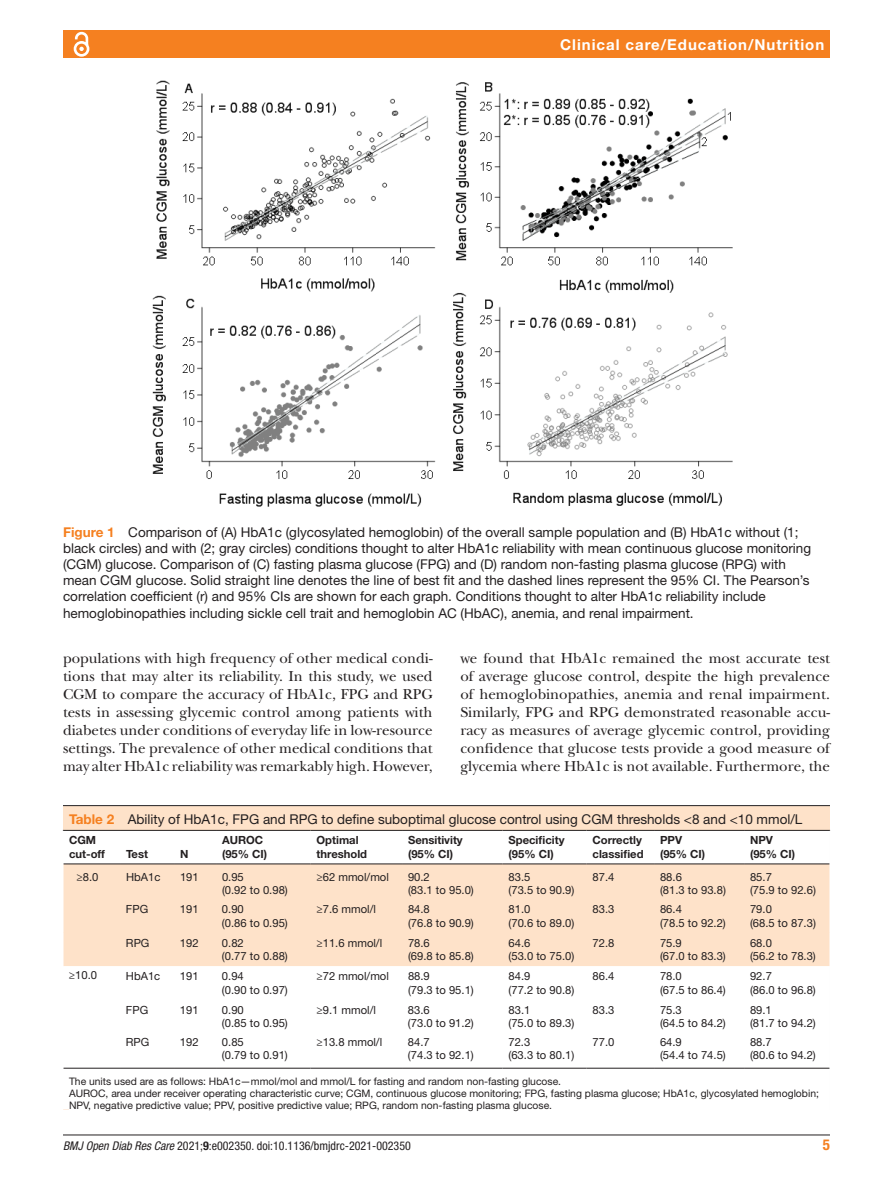
<style>
.page{position:relative;width:893px;height:1191px;background:#fff}
.page>*{position:absolute;margin:0;border:0;box-sizing:border-box;transform-origin:0 0}
.t1{font:15px/18px "New Baskerville";color:#231f20;text-align:justify}
.t2{font:700 15px "Helvetica Neue LT Std";letter-spacing:.065em;color:#fff}
.t3{font:700 condensed 15px "Helvetica Neue LT Std";color:#f58020}
.t4{font:13.5px/16.2px "Helvetica Neue LT Std";color:#231f20}
.t5{font:condensed 12px "Helvetica Neue LT Std";color:#231f20}
.t6{font:11.25px/13.5px "Helvetica Neue LT Std";color:#231f20}
.t7{font:700 11.25px/13.5px "Helvetica Neue LT Std";color:#231f20}
.t8{font:10.35px/12.5px "Helvetica Neue LT Std";color:#231f20}
.s1{font-weight:700;color:#f58020}
.s2{font-style:italic}
.s3{font-weight:700}
</style>
<div class="page">
<hr style="left:63px;top:1134px;width:767px;height:1px;background:#231f20">
<div style="left:63px;top:31px;width:767px;height:27px;background:#f58020"></div>
<svg style="left:73px;top:31px;width:17px;height:26px"></svg>
<img style="left:152px;top:80px;width:581px;height:427px">
<div style="left:63px;top:806px;width:767px;height:303px;background:#fee2c9"></div>
<hr style="left:63px;top:805px;width:767px;height:1px;background:#231f20">
<svg style="left:64px;top:831px;width:766px;height:278px;fill:#fff"></svg>
<hr style="left:63px;top:830px;width:57px;height:1px;background:#231f20">
<hr style="left:63px;top:863px;width:57px;height:1px;background:#231f20">
<hr style="left:120px;top:830px;width:54px;height:1px;background:#231f20">
<hr style="left:120px;top:863px;width:54px;height:1px;background:#231f20">
<hr style="left:174px;top:830px;width:42px;height:1px;background:#231f20">
<hr style="left:174px;top:863px;width:42px;height:1px;background:#231f20">
<hr style="left:216px;top:830px;width:94px;height:1px;background:#231f20">
<hr style="left:216px;top:863px;width:94px;height:1px;background:#231f20">
<hr style="left:310px;top:830px;width:92px;height:1px;background:#231f20">
<hr style="left:310px;top:863px;width:92px;height:1px;background:#231f20">
<hr style="left:402px;top:830px;width:100px;height:1px;background:#231f20">
<hr style="left:402px;top:863px;width:100px;height:1px;background:#231f20">
<hr style="left:502px;top:830px;width:84px;height:1px;background:#231f20">
<hr style="left:502px;top:863px;width:84px;height:1px;background:#231f20">
<hr style="left:586px;top:830px;width:68px;height:1px;background:#231f20">
<hr style="left:586px;top:863px;width:68px;height:1px;background:#231f20">
<hr style="left:654px;top:830px;width:90px;height:1px;background:#231f20">
<hr style="left:654px;top:863px;width:90px;height:1px;background:#231f20">
<hr style="left:744px;top:830px;width:86px;height:1px;background:#231f20">
<hr style="left:744px;top:863px;width:86px;height:1px;background:#231f20">
<hr style="left:63px;top:1067px;width:57px;height:1px;background:#231f20">
<hr style="left:120px;top:1067px;width:54px;height:1px;background:#231f20">
<hr style="left:174px;top:1067px;width:42px;height:1px;background:#231f20">
<hr style="left:216px;top:1067px;width:94px;height:1px;background:#231f20">
<hr style="left:310px;top:1067px;width:92px;height:1px;background:#231f20">
<hr style="left:402px;top:1067px;width:100px;height:1px;background:#231f20">
<hr style="left:502px;top:1067px;width:84px;height:1px;background:#231f20">
<hr style="left:586px;top:1067px;width:68px;height:1px;background:#231f20">
<hr style="left:654px;top:1067px;width:90px;height:1px;background:#231f20">
<hr style="left:744px;top:1067px;width:86px;height:1px;background:#231f20">
<hr style="left:63px;top:830px;width:1px;height:34px;background:#fff">
<hr style="left:63px;top:864px;width:1px;height:35px;background:#fff">
<hr style="left:63px;top:899px;width:1px;height:33px;background:#fff">
<hr style="left:63px;top:932px;width:1px;height:34px;background:#fff">
<hr style="left:63px;top:966px;width:1px;height:33px;background:#fff">
<hr style="left:63px;top:999px;width:1px;height:34px;background:#fff">
<hr style="left:63px;top:1033px;width:1px;height:35px;background:#fff">
<hr style="left:63px;top:1068px;width:1px;height:41px;background:#fff">
<hr style="left:69px;top:1083px;width:761px;height:2px;background:#fff">
<hr style="left:69px;top:1108px;width:761px;height:2px;background:#fff">
<p class="t2" style="left:560px;top:35px;width:266px">Clinical care/Education/Nutrition</p>
<p class="t4" style="left:63px;top:523px;width:750px"><span class="s1">Figure 1</span> Comparison of (A) HbA1c (glycosylated hemoglobin) of the overall sample population and (B) HbA1c without (1; black circles) and with (2; gray circles) conditions thought to alter HbA1c reliability with mean continuous glucose monitoring (CGM) glucose. Comparison of (C) fasting plasma glucose (FPG) and (D) random non-fasting plasma glucose (RPG) with mean CGM glucose. Solid straight line denotes the line of best fit and the dashed lines represent the 95% CI. The Pearson’s correlation coefficient (r) and 95% CIs are shown for each graph. Conditions thought to alter HbA1c reliability include hemoglobinopathies including sickle cell trait and hemoglobin AC (HbAC), anemia, and renal impairment.</p>
<p class="t1" style="left:63px;top:649px;width:371px">populations with high frequency of other medical condi&shy;tions that may alter its reliability. In this study, we used CGM to compare the accuracy of HbA1c, FPG and RPG tests in assessing glycemic control among patients with diabetes under conditions of everyday life in low-resource settings. The prevalence of other medical conditions that may alter HbA1c reliability was remarkably high. However,</p>
<p class="t1" style="left:460px;top:649px;width:371px">we found that HbA1c remained the most accurate test of average glucose control, despite the high prevalence of hemoglobinopathies, anemia and renal impairment.<br>Similarly, FPG and RPG demonstrated reasonable accu&shy;racy as measures of average glycemic control, providing confidence that glucose tests provide a good measure of glycemia where HbA1c is not available. Furthermore, the</p>
<p class="t4" style="left:69px;top:811px;width:735px"><span class="s1">Table 2</span> Ability of HbA1c, FPG and RPG to define suboptimal glucose control using CGM thresholds &lt;8 and &lt;10 mmol/L</p>
<p class="t7" style="left:69px;top:833px;width:37px">CGM cut-off</p>
<p class="t7" style="left:222px;top:833px;width:47px">AUROC (95% CI)</p>
<p class="t7" style="left:316px;top:833px;width:52px">Optimal threshold</p>
<p class="t7" style="left:408px;top:833px;width:56px">Sensitivity (95% CI)</p>
<p class="t7" style="left:508px;top:833px;width:58px">Specificity (95% CI)</p>
<p class="t7" style="left:592px;top:833px;width:53px">Correctly classified</p>
<p class="t7" style="left:660px;top:833px;width:47px">PPV (95% CI)</p>
<p class="t7" style="left:750px;top:833px;width:47px">NPV (95% CI)</p>
<p class="t7" style="left:126px;top:847px;width:24px">Test</p>
<p class="t7" style="left:180px;top:847px;width:10px">N</p>
<p class="t6" style="left:76px;top:870px;width:23px">≥8.0</p>
<p class="t6" style="left:126px;top:870px;width:36px">HbA1c</p>
<p class="t6" style="left:180px;top:870px;width:20px">191</p>
<p class="t6" style="left:222px;top:870px;width:67px">0.95<br>(0.92 to 0.98)</p>
<p class="t6" style="left:316px;top:870px;width:74px">≥62 mmol/mol</p>
<p class="t6" style="left:408px;top:870px;width:67px">90.2<br>(83.1 to 95.0)</p>
<p class="t6" style="left:508px;top:870px;width:67px">83.5<br>(73.5 to 90.9)</p>
<p class="t6" style="left:592px;top:870px;width:23px">87.4</p>
<p class="t6" style="left:660px;top:870px;width:67px">88.6<br>(81.3 to 93.8)</p>
<p class="t6" style="left:750px;top:870px;width:67px">85.7<br>(75.9 to 92.6)</p>
<p class="t6" style="left:126px;top:902px;width:24px">FPG</p>
<p class="t6" style="left:180px;top:902px;width:20px">191</p>
<p class="t6" style="left:222px;top:902px;width:67px">0.90<br>(0.86 to 0.95)</p>
<p class="t6" style="left:316px;top:902px;width:61px">≥7.6 mmol/l</p>
<p class="t6" style="left:408px;top:902px;width:67px">84.8<br>(76.8 to 90.9)</p>
<p class="t6" style="left:508px;top:902px;width:67px">81.0<br>(70.6 to 89.0)</p>
<p class="t6" style="left:592px;top:902px;width:23px">83.3</p>
<p class="t6" style="left:660px;top:902px;width:67px">86.4<br>(78.5 to 92.2)</p>
<p class="t6" style="left:750px;top:902px;width:67px">79.0<br>(68.5 to 87.3)</p>
<p class="t6" style="left:126px;top:935px;width:25px">RPG</p>
<p class="t6" style="left:180px;top:935px;width:20px">192</p>
<p class="t6" style="left:222px;top:935px;width:67px">0.82<br>(0.77 to 0.88)</p>
<p class="t6" style="left:316px;top:935px;width:67px">≥11.6 mmol/l</p>
<p class="t6" style="left:408px;top:935px;width:67px">78.6<br>(69.8 to 85.8)</p>
<p class="t6" style="left:508px;top:935px;width:67px">64.6<br>(53.0 to 75.0)</p>
<p class="t6" style="left:592px;top:935px;width:23px">72.8</p>
<p class="t6" style="left:660px;top:935px;width:67px">75.9<br>(67.0 to 83.3)</p>
<p class="t6" style="left:750px;top:935px;width:67px">68.0<br>(56.2 to 78.3)</p>
<p class="t6" style="left:69px;top:967px;width:30px">≥10.0</p>
<p class="t6" style="left:126px;top:969px;width:36px">HbA1c</p>
<p class="t6" style="left:180px;top:969px;width:20px">191</p>
<p class="t6" style="left:222px;top:969px;width:67px">0.94<br>(0.90 to 0.97)</p>
<p class="t6" style="left:316px;top:969px;width:74px">≥72 mmol/mol</p>
<p class="t6" style="left:408px;top:969px;width:67px">88.9<br>(79.3 to 95.1)</p>
<p class="t6" style="left:508px;top:969px;width:67px">84.9<br>(77.2 to 90.8)</p>
<p class="t6" style="left:592px;top:969px;width:23px">86.4</p>
<p class="t6" style="left:660px;top:969px;width:67px">78.0<br>(67.5 to 86.4)</p>
<p class="t6" style="left:750px;top:969px;width:67px">92.7<br>(86.0 to 96.8)</p>
<p class="t6" style="left:126px;top:1002px;width:24px">FPG</p>
<p class="t6" style="left:180px;top:1002px;width:20px">191</p>
<p class="t6" style="left:222px;top:1002px;width:67px">0.90<br>(0.85 to 0.95)</p>
<p class="t6" style="left:316px;top:1002px;width:61px">≥9.1 mmol/l</p>
<p class="t6" style="left:408px;top:1002px;width:67px">83.6<br>(73.0 to 91.2)</p>
<p class="t6" style="left:508px;top:1002px;width:67px">83.1<br>(75.0 to 89.3)</p>
<p class="t6" style="left:592px;top:1002px;width:23px">83.3</p>
<p class="t6" style="left:660px;top:1002px;width:67px">75.3<br>(64.5 to 84.2)</p>
<p class="t6" style="left:750px;top:1002px;width:67px">89.1<br>(81.7 to 94.2)</p>
<p class="t6" style="left:126px;top:1034px;width:25px">RPG</p>
<p class="t6" style="left:180px;top:1034px;width:20px">192</p>
<p class="t6" style="left:222px;top:1034px;width:67px">0.85<br>(0.79 to 0.91)</p>
<p class="t6" style="left:316px;top:1034px;width:67px">≥13.8 mmol/l</p>
<p class="t6" style="left:408px;top:1034px;width:67px">84.7<br>(74.3 to 92.1)</p>
<p class="t6" style="left:508px;top:1034px;width:67px">72.3<br>(63.3 to 80.1)</p>
<p class="t6" style="left:592px;top:1034px;width:23px">77.0</p>
<p class="t6" style="left:660px;top:1034px;width:67px">64.9<br>(54.4 to 74.5)</p>
<p class="t6" style="left:750px;top:1034px;width:67px">88.7<br>(80.6 to 94.2)</p>
<p class="t8" style="left:69px;top:1074px;width:751px">The units used are as follows: HbA1c—mmol/mol and mmol/L for fasting and random non-fasting glucose.<br>AUROC, area under receiver operating characteristic curve; CGM, continuous glucose monitoring; FPG, fasting plasma glucose; HbA1c, glycosylated hemoglobin;<br>NPV, negative predictive value; PPV, positive predictive value; RPG, random non-fasting plasma glucose.</p>
<p class="t5" style="left:63px;top:1138px;width:349px"><span class="s2">BMJ Open Diab Res Care</span> 2021;<span class="s3">9</span>:e002350. doi:10.1136/bmjdrc-2021-002350</p>
<p class="t3" style="left:823px;top:1135px;width:9px">5</p>
</div>
